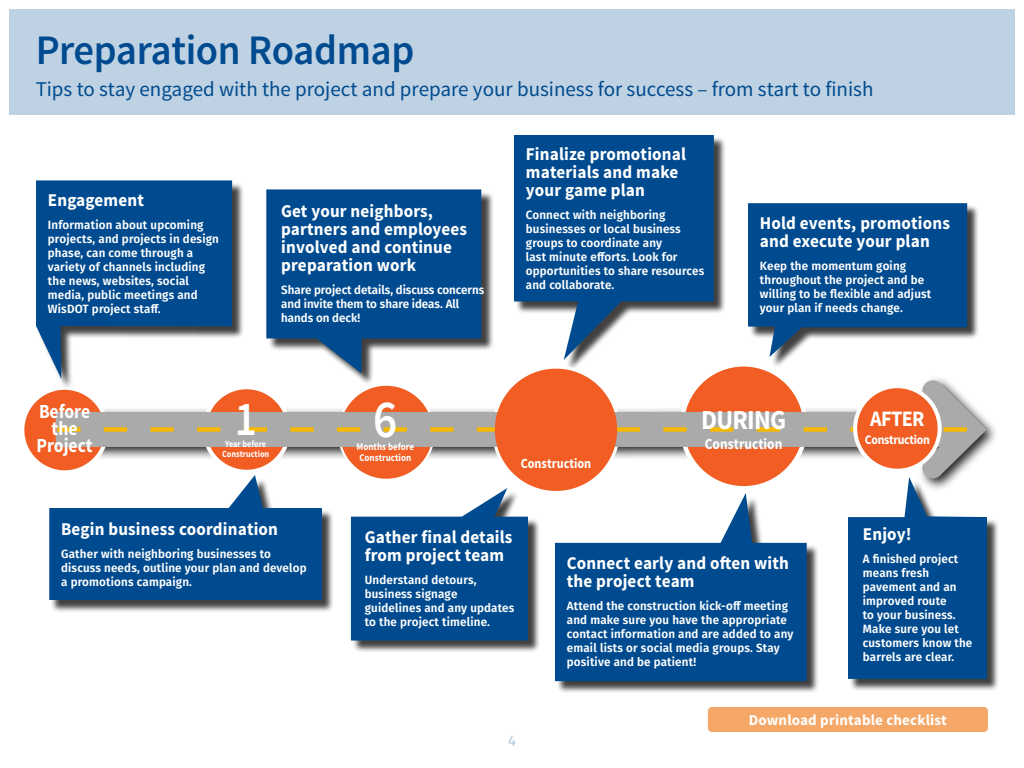
<style>
.page{position:relative;width:1024px;height:768px;background:#fff}
.page>*{position:absolute;margin:0;border:0;box-sizing:border-box;transform-origin:0 0}
.t1{font:600 53.6px "Source Sans Pro";color:#fff;scale:.88 1}
.t2{font:600 48.7px "Source Sans Pro";color:#fff;scale:.88 1}
.t3{font:600 42px "Source Sans Pro";letter-spacing:-.01em;color:#004b8f}
.t4{font:700 27.5px "Source Sans Pro";letter-spacing:-.03em;color:#fff;scale:.92 1}
.t5{font:700 22px "Source Sans Pro";letter-spacing:-.03em;color:#fff;scale:.92 1}
.t6{font:21px "Source Sans Pro";color:#004b8f}
.t7{font:700 20px/17px "Source Sans Pro";color:#fff;text-align:center;scale:.88 1}
.t8{font:700 18px/18px "Source Sans Pro";letter-spacing:.01em;color:#fff;scale:.95 1}
.t9{font:700 15.4px "Source Sans Pro";color:#fff;scale:.88 1}
.t10{font:700 15px "Source Sans Pro";letter-spacing:.01em;color:#fff}
.t11{font:15px "Fira Sans";color:#b0c7dc}
.t12{font:700 14px "Source Sans Pro";color:#fff;scale:.88 1}
.t13{font:700 13px "Source Sans Pro";letter-spacing:-.03em;color:#fff;scale:.92 1}
.t14{font:600 12px/14px "Fira Sans";letter-spacing:.015em;color:#fff}
.t15{font:600 12px/14px "Fira Sans";letter-spacing:-.005em;color:#fff}
.t16{font:700 10.2px "Source Sans Pro";color:#fff;scale:.88 1}
.t17{font:700 9.3px "Source Sans Pro";color:#fff;scale:.88 1}
</style>
<div class="page">
<div style="left:50px;top:375px;width:950px;height:117px;background:#000;opacity:.87"></div>
<div style="left:849px;top:479px;width:151px;height:213px;background:#000;opacity:.75"></div>
<div style="left:682px;top:364px;width:124px;height:124px;background:#f15d22;border-radius:50%"></div>
<div style="left:749px;top:204px;width:231px;height:165px;background:#000;opacity:.75"></div>
<div style="left:556px;top:495px;width:263px;height:199px;background:#000;opacity:.75"></div>
<div style="left:515px;top:136px;width:212px;height:236px;background:#000;opacity:.75"></div>
<div style="left:492px;top:366px;width:128px;height:128px;border:6px solid #fff;border-radius:50%"></div>
<div style="left:352px;top:490px;width:189px;height:163px;background:#000;opacity:.75"></div>
<div style="left:268px;top:191px;width:226px;height:194px;background:#000;opacity:.75"></div>
<div style="left:204px;top:387px;width:85px;height:85px;background:#f15d22;border-radius:50%"></div>
<div style="left:202px;top:385px;width:89px;height:89px;border:4px solid #fff;border-radius:50%"></div>
<div style="left:22px;top:388px;width:85px;height:84px;background:#f15d22;border-radius:50%"></div>
<div style="left:20px;top:386px;width:89px;height:88px;border:4px solid #fff;border-radius:50%"></div>
<div style="left:37px;top:182px;width:208px;height:209px;background:#000;opacity:.75"></div>
<div style="left:9px;top:9px;width:1006px;height:106px;background:#bfd2e3"></div>
<div style="left:50px;top:477px;width:284px;height:136px;background:#000;opacity:.75"></div>
<div style="left:340px;top:386px;width:93px;height:93px;background:#f15d22;border-radius:50%"></div>
<svg style="left:49px;top:475px;width:273px;height:125px;fill:#004b8f"></svg>
<svg style="left:514px;top:135px;width:200px;height:225px;fill:#004b8f"></svg>
<svg style="left:266px;top:189px;width:215px;height:184px;background:#24629a"></svg>
<svg style="left:36px;top:180px;width:196px;height:199px;fill:#004b8f"></svg>
<svg style="left:748px;top:203px;width:219px;height:154px;background:#256299"></svg>
<div style="left:56px;top:412px;width:902px;height:35px;background:#aaa"></div>
<div style="left:57px;top:427px;width:24px;height:5px;background:#f4b900"></div>
<div style="left:104px;top:427px;width:23px;height:5px;background:#f4b900"></div>
<div style="left:150px;top:427px;width:24px;height:5px;background:#f4b900"></div>
<div style="left:197px;top:427px;width:23px;height:5px;background:#f4b900"></div>
<div style="left:244px;top:427px;width:23px;height:5px;background:#f4b900"></div>
<div style="left:290px;top:427px;width:24px;height:5px;background:#f4b900"></div>
<div style="left:337px;top:427px;width:23px;height:5px;background:#f4b900"></div>
<div style="left:384px;top:427px;width:23px;height:5px;background:#f4b900"></div>
<div style="left:430px;top:427px;width:24px;height:5px;background:#f4b900"></div>
<div style="left:477px;top:427px;width:23px;height:5px;background:#f4b900"></div>
<div style="left:617px;top:427px;width:23px;height:5px;background:#f4b900"></div>
<div style="left:663px;top:427px;width:24px;height:5px;background:#f4b900"></div>
<div style="left:710px;top:427px;width:23px;height:5px;background:#f4b900"></div>
<div style="left:757px;top:427px;width:23px;height:5px;background:#f4b900"></div>
<div style="left:804px;top:427px;width:23px;height:5px;background:#f4b900"></div>
<svg style="left:351px;top:488px;width:177px;height:153px"></svg>
<div style="left:708px;top:707px;width:280px;height:25px;background:#f4a767;border-radius:4px"></div>
<svg style="left:848px;top:379px;width:139px;height:300px"></svg>
<svg style="left:555px;top:493px;width:252px;height:188px;fill:#004b8f"></svg>
<div style="left:495px;top:369px;width:122px;height:122px;background:#f15d22;border-radius:50%"></div>
<h1 class="t3" style="left:36px;top:24px;width:380px">Preparation Roadmap</h1>
<p class="t6" style="left:36px;top:77px;width:839px">Tips to stay engaged with the project and prepare your business for success – from start to finish</p>
<p class="t8" style="left:48px;top:192px;width:103px">Engagement</p>
<p class="t14" style="left:48px;top:217px;width:173px">Information about upcoming projects, and projects in design phase, can come through a variety of channels including the news, websites, social media, public meetings and<br>WisDOT project staf.</p>
<p class="t8" style="left:281px;top:203px;width:197px">Get your neighbors, partners and employees involved and continue preparation work</p>
<p class="t15" style="left:281px;top:282px;width:205px">Share project details, discuss concerns and invite them to share ideas. All hands on deck!</p>
<p class="t7" style="left:37px;top:404px;width:65px">Before the<br>Project</p>
<p class="t2" style="left:235px;top:388px;width:26px">1</p>
<p class="t17" style="left:225px;top:438px;width:48px">Year before</p>
<p class="t17" style="left:222px;top:448px;width:55px">Construction</p>
<p class="t1" style="left:373px;top:385px;width:29px">6</p>
<p class="t16" style="left:357px;top:440px;width:67px">Months before</p>
<p class="t16" style="left:359px;top:451px;width:60px">Construction</p>
<p class="t8" style="left:526px;top:146px;width:170px">Finalize promotional materials and make your game plan</p>
<p class="t14" style="left:526px;top:207px;width:180px">Connect with neighboring businesses or local business groups to coordinate any<br>last minute eforts. Look for opportunities to share resources and collaborate.</p>
<p class="t8" style="left:760px;top:214px;width:202px">Hold events, promotions and execute your plan</p>
<p class="t14" style="left:760px;top:258px;width:173px">Keep the momentum going throughout the project and be willing to be fexible and adjust your plan if needs change.</p>
<p class="t12" style="left:521px;top:454px;width:82px">Construction</p>
<p class="t4" style="left:701px;top:402px;width:94px">DURING</p>
<p class="t9" style="left:705px;top:434px;width:90px">Construction</p>
<p class="t5" style="left:870px;top:405px;width:61px">AFTER</p>
<p class="t13" style="left:865px;top:431px;width:72px">Construction</p>
<p class="t8" style="left:61px;top:521px;width:230px">Begin business coordination</p>
<p class="t14" style="left:61px;top:546px;width:247px">Gather with neighboring businesses to discuss needs, outline your plan and develop a promotions campaign.</p>
<p class="t8" style="left:365px;top:528px;width:157px">Gather final details from project team</p>
<p class="t14" style="left:365px;top:572px;width:151px">Understand detours, business signage guidelines and any updates to the project timeline.</p>
<p class="t11" style="left:508px;top:729px;width:9px">4</p>
<p class="t8" style="left:567px;top:554px;width:235px">Connect early and ofen with the project team</p>
<p class="t14" style="left:567px;top:598px;width:228px">Attend the construction kick-of meeting and make sure you have the appropriate contact information and are added to any email lists or social media groups. Stay positive and be patient!</p>
<p class="t8" style="left:863px;top:526px;width:53px">Enjoy!</p>
<p class="t14" style="left:863px;top:551px;width:111px">A fnished project means fresh pavement and an improved route<br>to your business.<br>Make sure you let customers know the barrels are clear.</p>
<p class="t10" style="left:749px;top:711px;width:200px">Download printable checklist</p>
</div>
